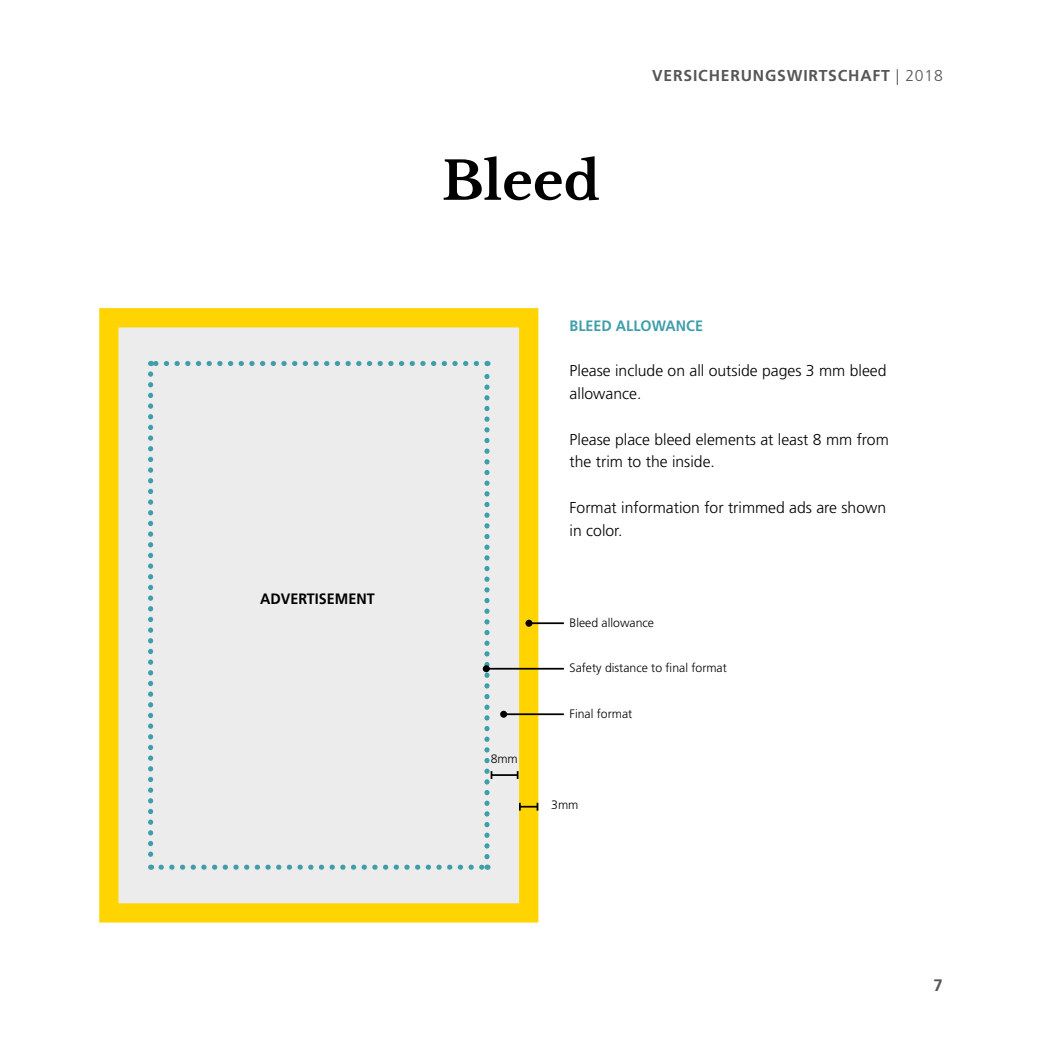
<style>
.page{position:relative;width:1042px;height:1042px;background:#fff}
.page>*{position:absolute;margin:0;border:0;box-sizing:border-box;transform-origin:0 0}
.t1{font:700 52.5px "Libre Baskerville";color:#000}
.t2{font:700 16.62px "Frutiger LT Pro";color:#565655}
.t3{font:300 15.75px/22.8px "Frutiger LT Pro";color:#000}
.t4{font:700 15.75px "Frutiger LT Pro";letter-spacing:.05em;color:#565655}
.t5{font:700 15.05px "Frutiger LT Pro";color:#3f9eab;scale:.95 1}
.t6{font:700 15.05px "Frutiger LT Pro";color:#000;scale:.95 1}
.t7{font:300 12.25px "Frutiger LT Pro";color:#000}
.s1{font-weight:300}
</style>
<div class="page">
<svg style="left:99px;top:308px;width:449px;height:615px;background:#efe8ca"></svg>
<svg style="left:151px;top:361px;width:325px;height:5px;background:#a6ccd1"></svg>
<svg style="left:148px;top:374px;width:5px;height:496px;background:#a7cdd2"></svg>
<svg style="left:161px;top:864px;width:327px;height:6px;background:#b1d1d5"></svg>
<hr style="left:491px;top:774px;width:27px;height:2px;background:#000">
<svg style="left:484px;top:361px;width:8px;height:495px;background:#bfd7da"></svg>
<hr style="left:529px;top:622px;width:35px;height:2px;background:#000">
<div style="left:525px;top:620px;width:7px;height:7px;background:#000;border-radius:50%"></div>
<hr style="left:504px;top:713px;width:60px;height:2px;background:#000">
<div style="left:500px;top:711px;width:7px;height:7px;background:#000;border-radius:50%"></div>
<hr style="left:486px;top:668px;width:78px;height:1px;background:#000">
<div style="left:483px;top:665px;width:7px;height:7px;background:#000;border-radius:50%"></div>
<svg style="left:519px;top:803px;width:19px;height:7px"></svg>
<p class="t6" style="left:260px;top:590px;width:122px">ADVERTISEMENT</p>
<h1 class="t1" style="left:442px;top:149px;width:160px">Bleed</h1>
<p class="t4" style="left:652px;top:66px;width:101px">VERSICHERUNG</p>
<p class="t4" style="left:777px;top:66px;width:167px">SWIRTSCHAFT <span class="s1">| 2018</span></p>
<p class="t5" style="left:569px;top:317px;width:61px">BLEED ALLOWA</p>
<p class="t5" style="left:676px;top:317px;width:30px">NCE</p>
<p class="t3" style="left:569px;top:360px;width:318px">Please include on all outside pages 3 mm bleed allowance.</p>
<p class="t3" style="left:569px;top:428px;width:321px">Please place bleed elements at least 8 mm from the trim to the inside.</p>
<p class="t3" style="left:569px;top:496px;width:318px">Format information for trimmed ads are shown in color.</p>
<p class="t7" style="left:569px;top:615px;width:86px">Bleed allowance</p>
<p class="t7" style="left:491px;top:752px;width:28px">8mm</p>
<p class="t7" style="left:569px;top:661px;width:159px">Safety distance to final format</p>
<p class="t7" style="left:569px;top:706px;width:64px">Final format</p>
<p class="t7" style="left:551px;top:797px;width:29px">3mm</p>
<p class="t2" style="left:933px;top:975px;width:11px">7</p>
</div>
